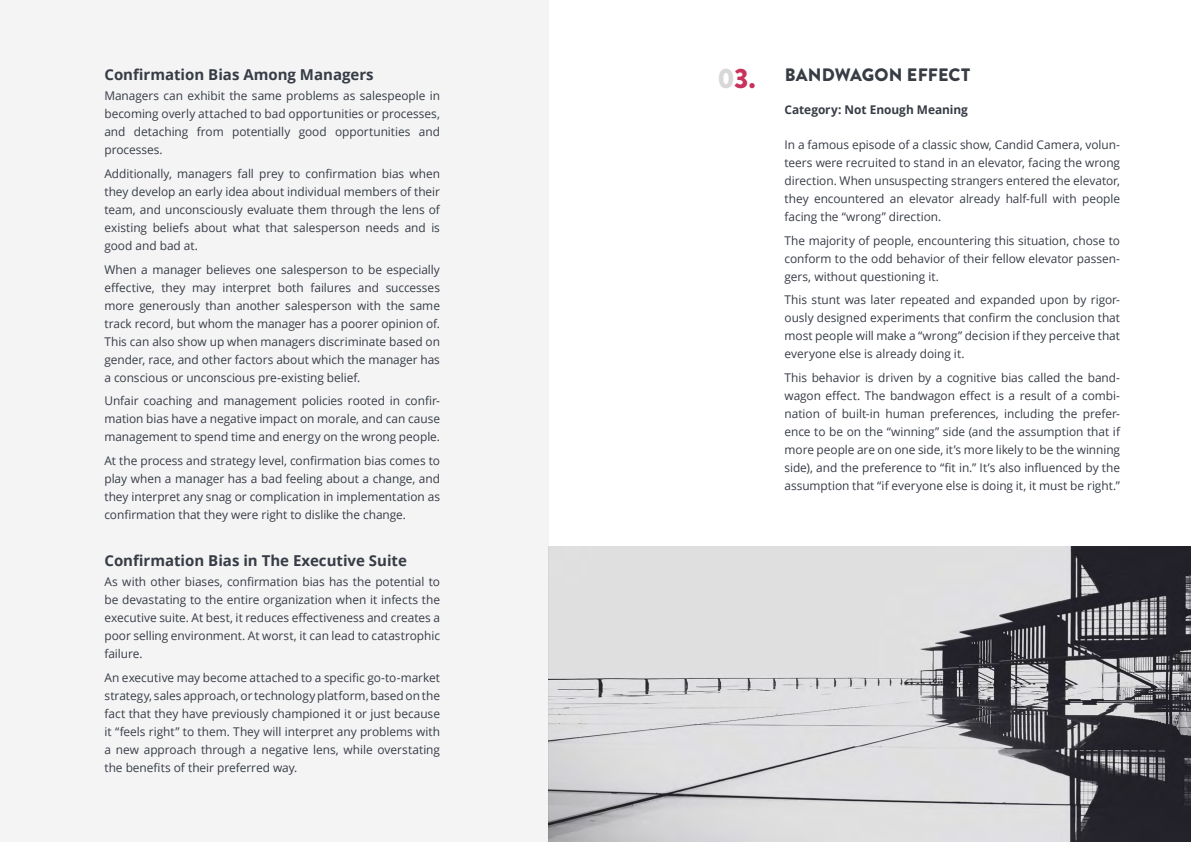
<style>
.page{position:relative;width:1191px;height:842px;background:#fff}
.page>*{position:absolute;margin:0;border:0;box-sizing:border-box;transform-origin:0 0}
.Big_Numbers_1{font:900 28px "Brandon Grotesque";color:#c8325d}
.t1{font:900 18px "Brandon Grotesque";letter-spacing:.01em;color:#373c45}
.t2{font:700 15px "Open Sans";color:#373c45}
.BodyText{font:12px/18px "Open Sans";letter-spacing:-.005em;color:#373c45;text-align:justify}
.t3{font:700 12px "Open Sans";color:#373c45}
.s1{color:#d8d8d8}
</style>
<div class="page">
<div style="left:0;top:0;width:549px;height:842px;background:#f4f4f5"></div>
<img style="left:549px;top:546px;width:642px;height:296px">
<h4 class="t2" style="left:104px;top:63px;width:271px">Confirmation Bias Among Managers</h4>
<p class="BodyText" style="left:104px;top:87px;width:337px">Managers can exhibit the same problems as salespeople in becoming overly attached to bad opportunities or processes, and detaching from potentially good opportunities and processes.</p>
<p class="BodyText" style="left:104px;top:164px;width:337px">Additionally, managers fall prey to confirmation bias when they develop an early idea about individual members of their team, and unconsciously evaluate them through the lens of existing beliefs about what that salesperson needs and is good and bad at.</p>
<p class="BodyText" style="left:104px;top:260px;width:337px">When a manager believes one salesperson to be especially effective, they may interpret both failures and successes more generously than another salesperson with the same track record, but whom the manager has a poorer opinion of.<br>This can also show up when managers discriminate based on gender, race, and other factors about which the manager has a conscious or unconscious pre-existing belief.</p>
<p class="BodyText" style="left:104px;top:392px;width:337px">Unfair coaching and management policies rooted in confir&shy;mation bias have a negative impact on morale, and can cause management to spend time and energy on the wrong people.</p>
<p class="BodyText" style="left:104px;top:451px;width:337px">At the process and strategy level, confirmation bias comes to play when a manager has a bad feeling about a change, and they interpret any snag or complication in implementation as confirmation that they were right to dislike the change.</p>
<h4 class="t2" style="left:104px;top:549px;width:304px">Confirmation Bias in The Executive Suite</h4>
<p class="BodyText" style="left:104px;top:573px;width:337px">As with other biases, confirmation bias has the potential to be devastating to the entire organization when it infects the executive suite. At best, it reduces effectiveness and creates a poor selling environment. At worst, it can lead to catastrophic failure.</p>
<p class="BodyText" style="left:104px;top:668px;width:337px">An executive may become attached to a specific go-to-market strategy, sales approach, or technology platform, based on the fact that they have previously championed it or just because it “feels right” to them. They will interpret any problems with a new approach through a negative lens, while overstating the benefits of their preferred way.</p>
<p class="Big_Numbers_1" style="left:717px;top:58px;width:40px"><span class="s1">0</span>3.</p>
<h3 class="t1" style="left:784px;top:62px;width:187px">BANDWAGON EFFECT</h3>
<h2 class="t3" style="left:784px;top:101px;width:185px">Category: Not Enough Meaning</h2>
<p class="BodyText" style="left:784px;top:135px;width:337px">In a famous episode of a classic show, Candid Camera, volun&shy;teers were recruited to stand in an elevator, facing the wrong direction. When unsuspecting strangers entered the elevator, they encountered an elevator already half-full with people facing the “wrong” direction.</p>
<p class="BodyText" style="left:784px;top:231px;width:337px">The majority of people, encountering this situation, chose to conform to the odd behavior of their fellow elevator passen&shy;gers, without questioning it.</p>
<p class="BodyText" style="left:784px;top:290px;width:337px">This stunt was later repeated and expanded upon by rigor&shy;ously designed experiments that confirm the conclusion that most people will make a “wrong” decision if they perceive that everyone else is already doing it.</p>
<p class="BodyText" style="left:784px;top:368px;width:337px">This behavior is driven by a cognitive bias called the band&shy;wagon effect. The bandwagon effect is a result of a combi&shy;nation of built-in human preferences, including the prefer&shy;ence to be on the “winning” side (and the assumption that if more people are on one side, it’s more likely to be the winning side), and the preference to “fit in.” It’s also influenced by the assumption that “if everyone else is doing it, it must be right.”</p>
</div>
